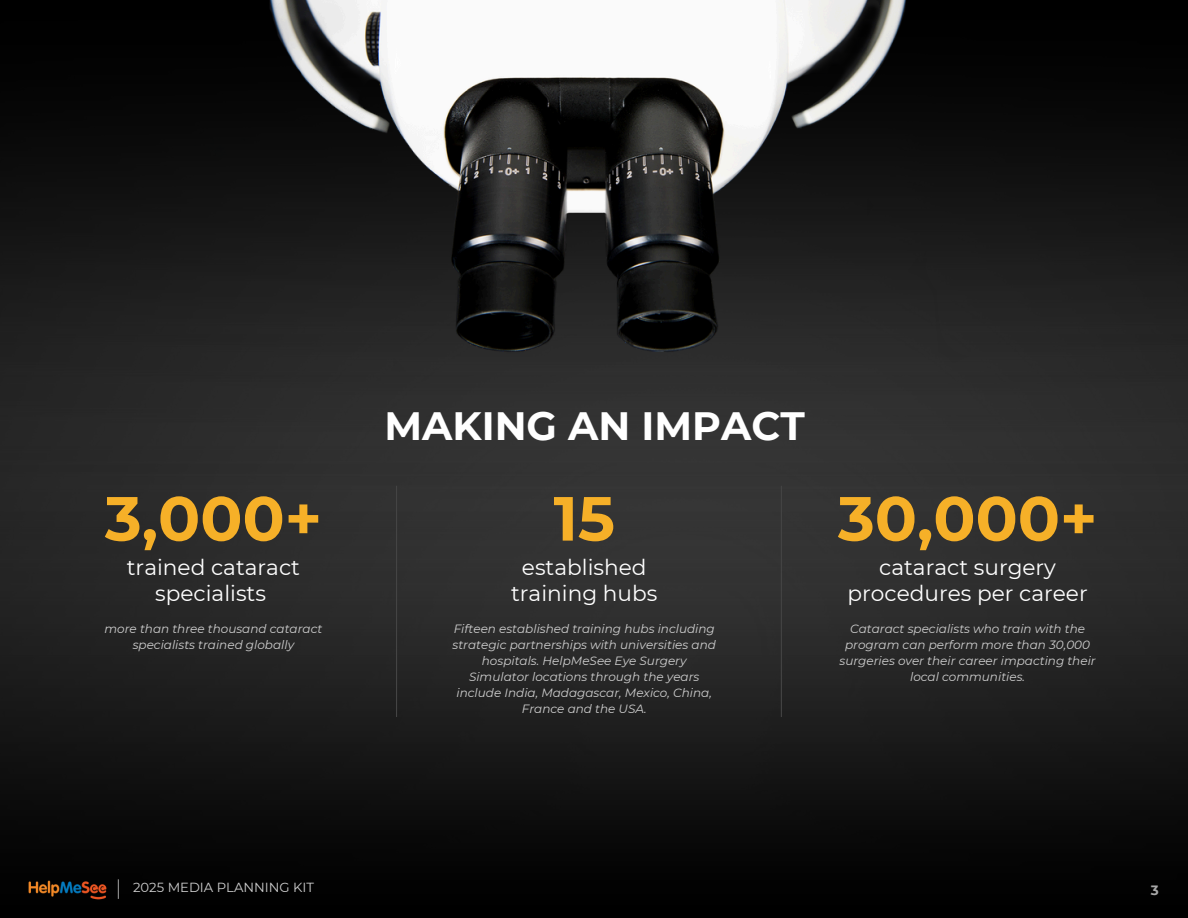
<style>
.page{position:relative;width:1188px;height:918px;background:#fff}
.page>*{position:absolute;margin:0;border:0;box-sizing:border-box;transform-origin:0 0}
.t1{font:700 62.25px "Montserrat";color:#f6b028}
.t2{font:700 39.45px "Montserrat";color:#fff}
.t3{font:21.6px/25.8px "Montserrat";color:#fff;text-align:center}
.t4{font:700 13.5px "Montserrat";color:#a8a8a8}
.t5{font:13.2px "Montserrat";color:#cfcfcf}
.t6{font:italic 12px/16px "Montserrat";color:#cfcfcf;text-align:center}
</style>
<div class="page">
<div style="left:0;top:885px;width:1188px;height:33px;background:#010101"></div>
<img style="left:0;top:554px;width:1188px;height:331px">
<img style="left:0;top:0;width:1188px;height:554px">
<img style="left:71px;top:0;width:1046px;height:471px">
<hr style="left:781px;top:486px;width:1px;height:231px;background:#444">
<hr style="left:396px;top:486px;width:1px;height:231px;background:#444">
<img style="left:28px;top:880px;width:78px;height:19px">
<svg style="left:118px;top:879px;width:1px;height:20px"></svg>
<p class="t1" style="left:105px;top:480px;width:219px">3,000+</p>
<p class="t3" style="left:127px;top:554px;width:175px">trained cataract specialists</p>
<p class="t6" style="left:105px;top:621px;width:219px">more than three thousand cataract specialists trained globally</p>
<p class="t2" style="left:385px;top:402px;width:422px">MAKING AN IMPACT</p>
<p class="t1" style="left:554px;top:480px;width:63px">15</p>
<p class="t3" style="left:511px;top:554px;width:148px">established training hubs</p>
<p class="t6" style="left:453px;top:621px;width:265px">Fifteen established training hubs including strategic partnerships with universities and hospitals. HelpMeSee Eye Surgery Simulator locations through the years include India, Madagascar, Mexico, China, France and the USA.</p>
<p class="t1" style="left:838px;top:480px;width:261px">30,000+</p>
<h2 class="t3" style="left:848px;top:554px;width:242px">cataract surgery procedures per career</h2>
<h1 class="t6" style="left:840px;top:621px;width:258px">Cataract specialists who train with the program can perform more than 30,000 surgeries over their career impacting their local communities.</h1>
<p class="t5" style="left:133px;top:879px;width:183px">2025 MEDIA PLANNING KIT</p>
<h1 class="t4" style="left:1151px;top:882px;width:9px">3</h1>
</div>
